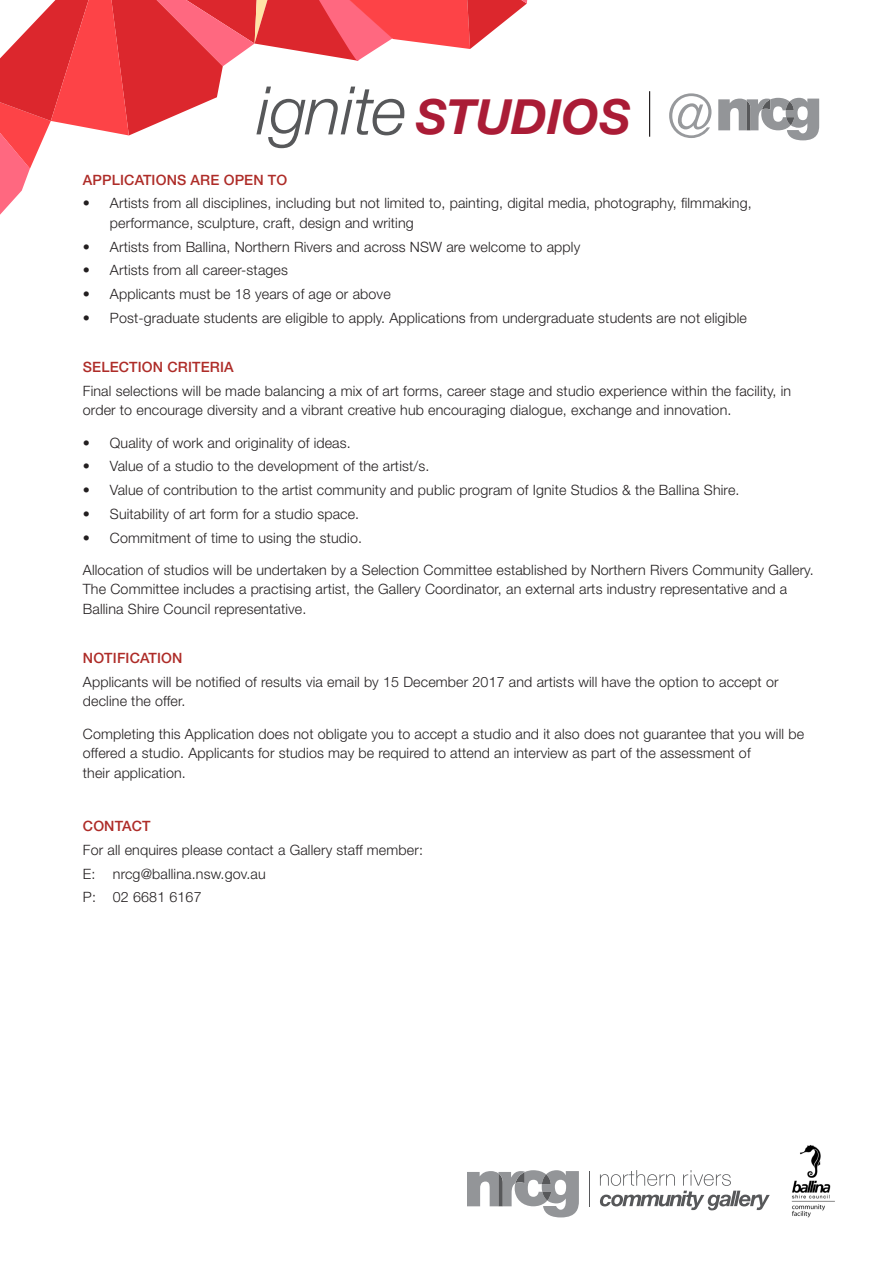
<style>
.page{position:relative;width:893px;height:1263px;background:#fff}
.page>*{position:absolute;margin:0;border:0;box-sizing:border-box;transform-origin:0 0}
.t1{font:italic 700 48.45px "Helvetica Neue LT Std";color:#aa1c36}
.body_copy_9_5pt_ligh{font:300 14.25px/19.5px "Helvetica Neue LT Std";letter-spacing:.01em;color:#231f20}
.body_copy_9_5pt_ligh-2{font:500 14.25px "Helvetica Neue LT Std";letter-spacing:.01em;color:#ae2c28}
.s1{font-weight:300;font-size:66.9px;color:#57585a}
.s2{font-weight:300;font-style:normal;font-size:60px;color:#97999c}
</style>
<div class="page">
<svg style="left:0;top:0;width:527px;height:215px"></svg>
<svg style="left:467px;top:1170px;width:112px;height:47px"></svg>
<hr style="left:589px;top:1171px;width:1px;height:35px;background:#57585a">
<svg style="left:600px;top:1170px;width:170px;height:40px"></svg>
<img style="left:791px;top:1145px;width:44px;height:73px">
<hr style="left:649px;top:91px;width:1px;height:46px;background:#231f20">
<svg style="left:718px;top:98px;width:101px;height:42px"></svg>
<h1 class="t1" style="left:257px;top:87px;width:459px"><span class="s1">ignite</span> STUDIOS <span class="s2">@</span></h1>
<p class="body_copy_9_5pt_ligh-2" style="left:83px;top:171px;width:206px">APPLICATIONS ARE OPEN TO</p>
<p class="body_copy_9_5pt_ligh" style="left:110px;top:193px;width:643px;text-indent:-27px">• Artists from all disciplines, including but not limited to, painting, digital media, photography, filmmaking, performance, sculpture, craft, design and writing</p>
<p class="body_copy_9_5pt_ligh" style="left:83px;top:236px;width:499px">• Artists from Ballina, Northern Rivers and across NSW are welcome to apply</p>
<p class="body_copy_9_5pt_ligh" style="left:83px;top:260px;width:207px">• Artists from all career-stages</p>
<p class="body_copy_9_5pt_ligh" style="left:83px;top:284px;width:309px">• Applicants must be 18 years of age or above</p>
<p class="body_copy_9_5pt_ligh" style="left:83px;top:308px;width:665px">• Post-graduate students are eligible to apply. Applications from undergraduate students are not eligible</p>
<p class="body_copy_9_5pt_ligh-2" style="left:83px;top:358px;width:152px">SELECTION CRITERIA</p>
<p class="body_copy_9_5pt_ligh" style="left:83px;top:381px;width:710px">Final selections will be made balancing a mix of art forms, career stage and studio experience within the facility, in order to encourage diversity and a vibrant creative hub encouraging dialogue, exchange and innovation.</p>
<p class="body_copy_9_5pt_ligh" style="left:83px;top:432px;width:269px">• Quality of work and originality of ideas.</p>
<p class="body_copy_9_5pt_ligh" style="left:83px;top:456px;width:348px">• Value of a studio to the development of the artist/s.</p>
<p class="body_copy_9_5pt_ligh" style="left:83px;top:480px;width:658px">• Value of contribution to the artist community and public program of Ignite Studios &amp; the Ballina Shire.</p>
<p class="body_copy_9_5pt_ligh" style="left:83px;top:504px;width:278px">• Suitability of art form for a studio space.</p>
<p class="body_copy_9_5pt_ligh" style="left:83px;top:527px;width:281px">• Commitment of time to using the studio.</p>
<p class="body_copy_9_5pt_ligh" style="left:83px;top:560px;width:732px">Allocation of studios will be undertaken by a Selection Committee established by Northern Rivers Community Gallery.<br>The Committee includes a practising artist, the Gallery Coordinator, an external arts industry representative and a<br>Ballina Shire Council representative.</p>
<p class="body_copy_9_5pt_ligh-2" style="left:83px;top:649px;width:101px">NOTIFICATION</p>
<p class="body_copy_9_5pt_ligh" style="left:83px;top:672px;width:697px">Applicants will be notified of results via email by 15 December 2017 and artists will have the option to accept or decline the offer.</p>
<p class="body_copy_9_5pt_ligh" style="left:83px;top:723px;width:723px">Completing this Application does not obligate you to accept a studio and it also does not guarantee that you will be offered a studio. Applicants for studios may be required to attend an interview as part of the assessment of<br>their application.</p>
<p class="body_copy_9_5pt_ligh-2" style="left:83px;top:818px;width:69px">CONTACT</p>
<p class="body_copy_9_5pt_ligh" style="left:83px;top:840px;width:342px">For all enquires please contact a Gallery staff member:</p>
<p class="body_copy_9_5pt_ligh" style="left:83px;top:863px;width:184px">E: nrcg@ballina.nsw.gov.au</p>
<p class="body_copy_9_5pt_ligh" style="left:83px;top:887px;width:120px">P: 02 6681 6167</p>
</div>
